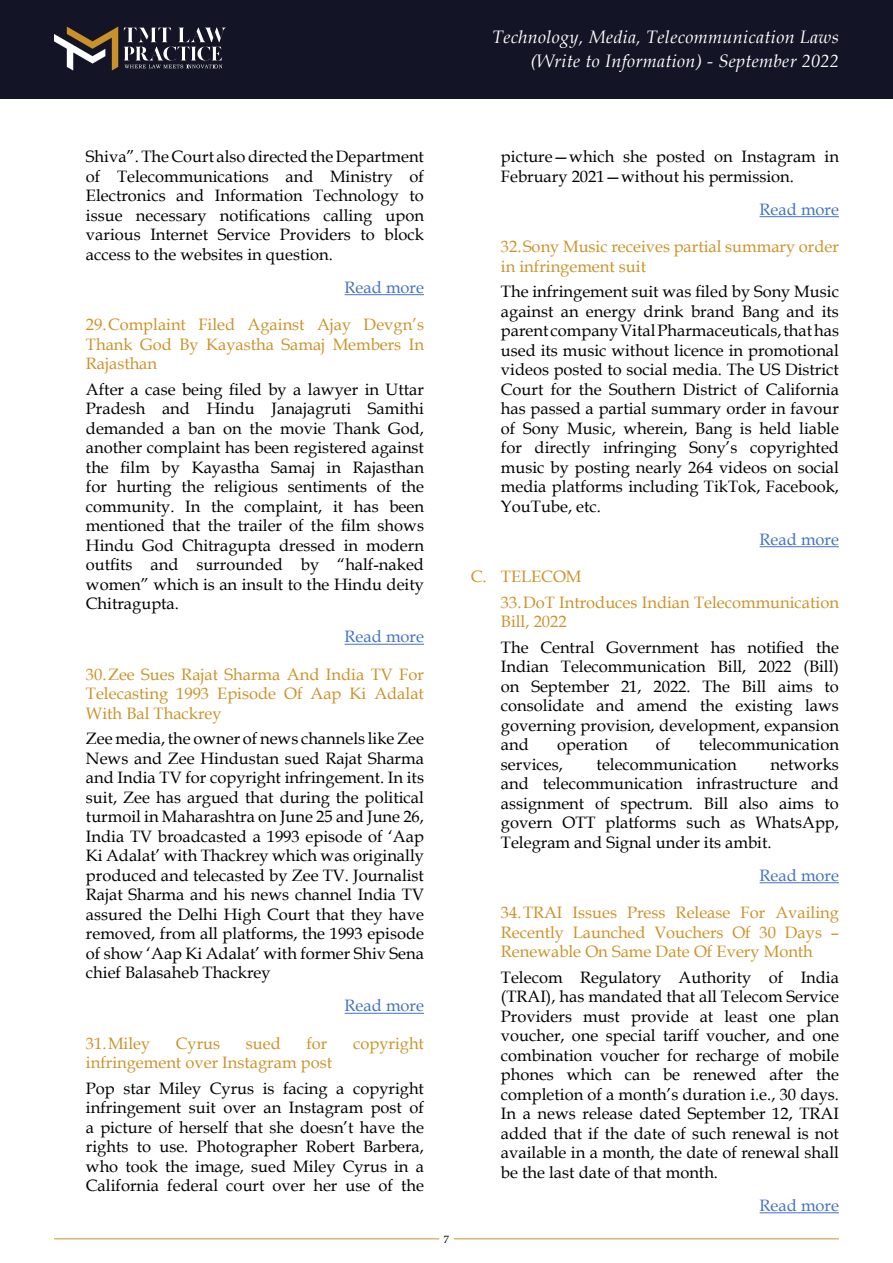
<style>
.page{position:relative;width:893px;height:1263px;background:#fff}
.page>*{position:absolute;margin:0;border:0;box-sizing:border-box;transform-origin:0 0}
.t1{font:italic 18px/24px "Book Antiqua";letter-spacing:.02em;color:#fff;text-align:right}
.t2{font:16.5px/19.5px "Book Antiqua";color:#000;text-align:justify}
.t3{font:16.5px/19.5px "Book Antiqua";color:#cc932a;text-align:justify}
.t4{font:16.5px "Book Antiqua";color:#4472c4}
.t5{font:10.5px "Book Antiqua";color:#000}
</style>
<div class="page">
<hr style="left:54px;top:1238px;width:385px;height:1px;background:#ca942b">
<hr style="left:454px;top:1238px;width:385px;height:1px;background:#ca942b">
<div style="left:0;top:0;width:893px;height:99px;background:#131425"></div>
<svg style="left:54px;top:27px;width:64px;height:44px"></svg>
<svg style="left:124px;top:28px;width:101px;height:40px"></svg>
<hr style="left:345px;top:294px;width:79px;height:1px;background:#4472c4">
<hr style="left:345px;top:644px;width:79px;height:1px;background:#4472c4">
<hr style="left:345px;top:1013px;width:79px;height:1px;background:#4472c4">
<hr style="left:760px;top:216px;width:79px;height:1px;background:#4472c4">
<hr style="left:760px;top:546px;width:79px;height:1px;background:#4472c4">
<hr style="left:760px;top:882px;width:79px;height:1px;background:#4472c4">
<hr style="left:760px;top:1212px;width:79px;height:1px;background:#4472c4">
<p class="t1" style="left:492px;top:24px;width:348px">Technology, Media, Telecommunication Laws (Write to Information) - September 2022</p>
<p class="t2" style="left:86px;top:146px;width:340px">Shiva”. The Court also directed the Department of Telecommunications and Ministry of Electronics and Information Technology to issue necessary notifications calling upon various Internet Service Providers to block access to the websites in question.</p>
<p class="t4" style="left:345px;top:275px;width:81px">Read more</p>
<p class="t3" style="left:86px;top:314px;width:340px">29.Complaint Filed Against Ajay Devgn’s Thank God By Kayastha Samaj Members In Rajasthan</p>
<p class="t2" style="left:86px;top:379px;width:340px">After a case being filed by a lawyer in Uttar Pradesh and Hindu Janajagruti Samithi demanded a ban on the movie Thank God, another complaint has been registered against the film by Kayastha Samaj in Rajasthan for hurting the religious sentiments of the community. In the complaint, it has been mentioned that the trailer of the film shows Hindu God Chitragupta dressed in modern outfits and surrounded by “half-naked women” which is an insult to the Hindu deity Chitragupta.</p>
<p class="t4" style="left:345px;top:625px;width:81px">Read more</p>
<p class="t3" style="left:86px;top:664px;width:340px">30.Zee Sues Rajat Sharma And India TV For Telecasting 1993 Episode Of Aap Ki Adalat With Bal Thackrey</p>
<p class="t2" style="left:86px;top:728px;width:340px">Zee media, the owner of news channels like Zee News and Zee Hindustan sued Rajat Sharma and India TV for copyright infringement. In its suit, Zee has argued that during the political turmoil in Maharashtra on June 25 and June 26, India TV broadcasted a 1993 episode of ‘Aap Ki Adalat’ with Thackrey which was originally produced and telecasted by Zee TV. Journalist Rajat Sharma and his news channel India TV assured the Delhi High Court that they have removed, from all platforms, the 1993 episode of show ‘Aap Ki Adalat’ with former Shiv Sena chief Balasaheb Thackrey</p>
<p class="t4" style="left:345px;top:994px;width:81px">Read more</p>
<p class="t3" style="left:86px;top:1033px;width:66px">31.Miley</p>
<p class="t3" style="left:176px;top:1033px;width:46px">Cyrus</p>
<p class="t3" style="left:246px;top:1033px;width:36px">sued</p>
<p class="t3" style="left:306px;top:1033px;width:23px">for</p>
<p class="t3" style="left:353px;top:1033px;width:72px">copyright</p>
<p class="t3" style="left:86px;top:1052px;width:248px">infringement over Instagram post</p>
<p class="t2" style="left:86px;top:1078px;width:340px">Pop star Miley Cyrus is facing a copyright infringement suit over an Instagram post of a picture of herself that she doesn’t have the rights to use. Photographer Robert Barbera, who took the image, sued Miley Cyrus in a California federal court over her use of the</p>
<p class="t5" style="left:444px;top:1232px;width:7px">7</p>
<p class="t2" style="left:501px;top:146px;width:340px">picture—which she posted on Instagram in<br>February 2021—without his permission.</p>
<p class="t4" style="left:760px;top:197px;width:81px">Read more</p>
<p class="t3" style="left:501px;top:236px;width:340px">32.Sony Music receives partial summary order in infringement suit</p>
<p class="t2" style="left:501px;top:281px;width:340px">The infringement suit was filed by Sony Music against an energy drink brand Bang and its parent company Vital Pharmaceuticals, that has used its music without licence in promotional videos posted to social media. The US District Court for the Southern District of California has passed a partial summary order in favour of Sony Music, wherein, Bang is held liable for directly infringing Sony’s copyrighted music by posting nearly 264 videos on social media platforms including TikTok, Facebook, YouTube, etc.</p>
<p class="t4" style="left:760px;top:527px;width:81px">Read more</p>
<p class="t3" style="left:501px;top:563px;width:340px;line-height:25.5px;text-indent:-30px">C. TELECOM<br>33.DoT Introduces Indian Telecommunication</p>
<p class="t3" style="left:501px;top:611px;width:67px">Bill, 2022</p>
<p class="t2" style="left:501px;top:637px;width:340px">The Central Government has notified the Indian Telecommunication Bill, 2022 (Bill) on September 21, 2022. The Bill aims to consolidate and amend the existing laws governing provision, development, expansion and</p>
<p class="t2" style="left:557px;top:734px;width:72px">operation</p>
<p class="t2" style="left:656px;top:734px;width:16px">of</p>
<p class="t2" style="left:699px;top:734px;width:142px">telecommunication</p>
<p class="t2" style="left:501px;top:754px;width:63px">services,</p>
<p class="t2" style="left:597px;top:754px;width:142px">telecommunication</p>
<p class="t2" style="left:501px;top:754px;width:340px;text-indent:270px">networks and telecommunication infrastructure and assignment of spectrum. Bill also aims to govern OTT platforms such as WhatsApp, Telegram and Signal under its ambit.</p>
<p class="t4" style="left:760px;top:863px;width:81px">Read more</p>
<p class="t3" style="left:501px;top:902px;width:340px">34.TRAI Issues Press Release For Availing Recently Launched Vouchers Of 30 Days – Renewable On Same Date Of Every Month</p>
<p class="t2" style="left:501px;top:967px;width:340px">Telecom Regulatory Authority of India (TRAI), has mandated that all Telecom Service Providers must provide at least one plan voucher, one special tariff voucher, and one combination voucher for recharge of mobile phones which can be renewed after the completion of a month’s duration i.e., 30 days.<br>In a news release dated September 12, TRAI added that if the date of such renewal is not available in a month, the date of renewal shall be the last date of that month.</p>
<p class="t4" style="left:760px;top:1193px;width:81px">Read more</p>
</div>
